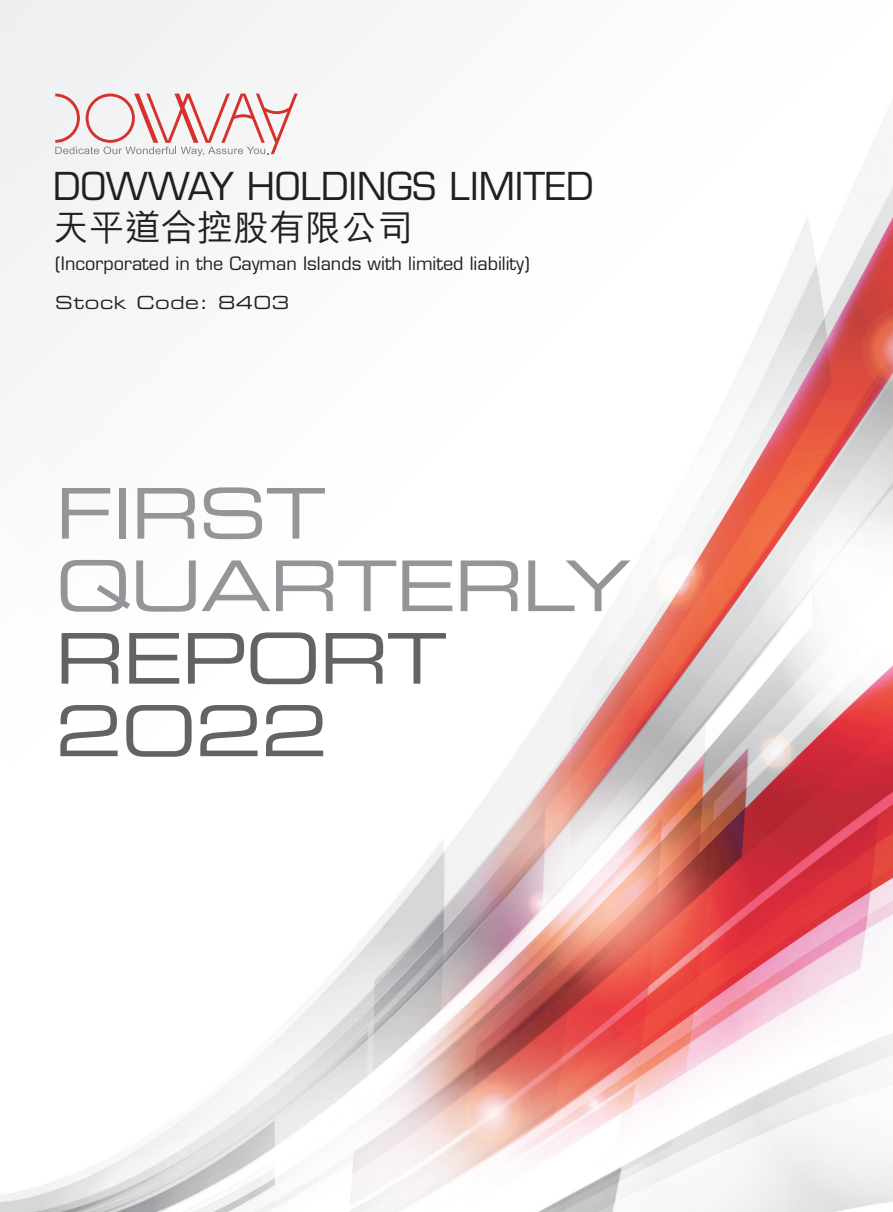
<style>
.page{position:relative;width:893px;height:1212px;background:#fff}
.page>*{position:absolute;margin:0;border:0;box-sizing:border-box;transform-origin:0 0}
.t1{font:69.9px/72.4px "Eurostile LT Std Ex 2";letter-spacing:-.025em;color:#939598}
.t2{font:69.9px/72.4px "Eurostile LT Std Ex 2";letter-spacing:-.025em;color:#636366}
.t3{font:37.5px "Eurostile LT Std";color:#231f20}
.t4{font:500 36px "M Hei HK";color:#231f20}
.t5{font:18px "Eurostile LT Std";color:#231f20}
.t6{font:18px "Eurostile LT Std Ex 2";letter-spacing:.03em;color:#231f20}
</style>
<div class="page">
<img style="left:0;top:0;width:893px;height:1212px">
<svg style="left:55px;top:94px;width:243px;height:62px"></svg>
<h2 class="t3" style="left:53px;top:164px;width:542px">DOWWAY HOLDINGS LIMITED</h2>
<h3 class="t4" style="left:53px;top:202px;width:362px">天平道合控股有限公司</h3>
<p class="t5" style="left:55px;top:252px;width:476px">(Incorporated in the Cayman Islands with limited liability)</p>
<p class="t6" style="left:55px;top:290px;width:235px">Stock Code: 8403</p>
<h1 class="t1" style="left:55px;top:476px;width:578px">FIRST<br>QUARTERLY</h1>
<h1 class="t2" style="left:55px;top:621px;width:393px">REPORT<br>2O22</h1>
</div>
